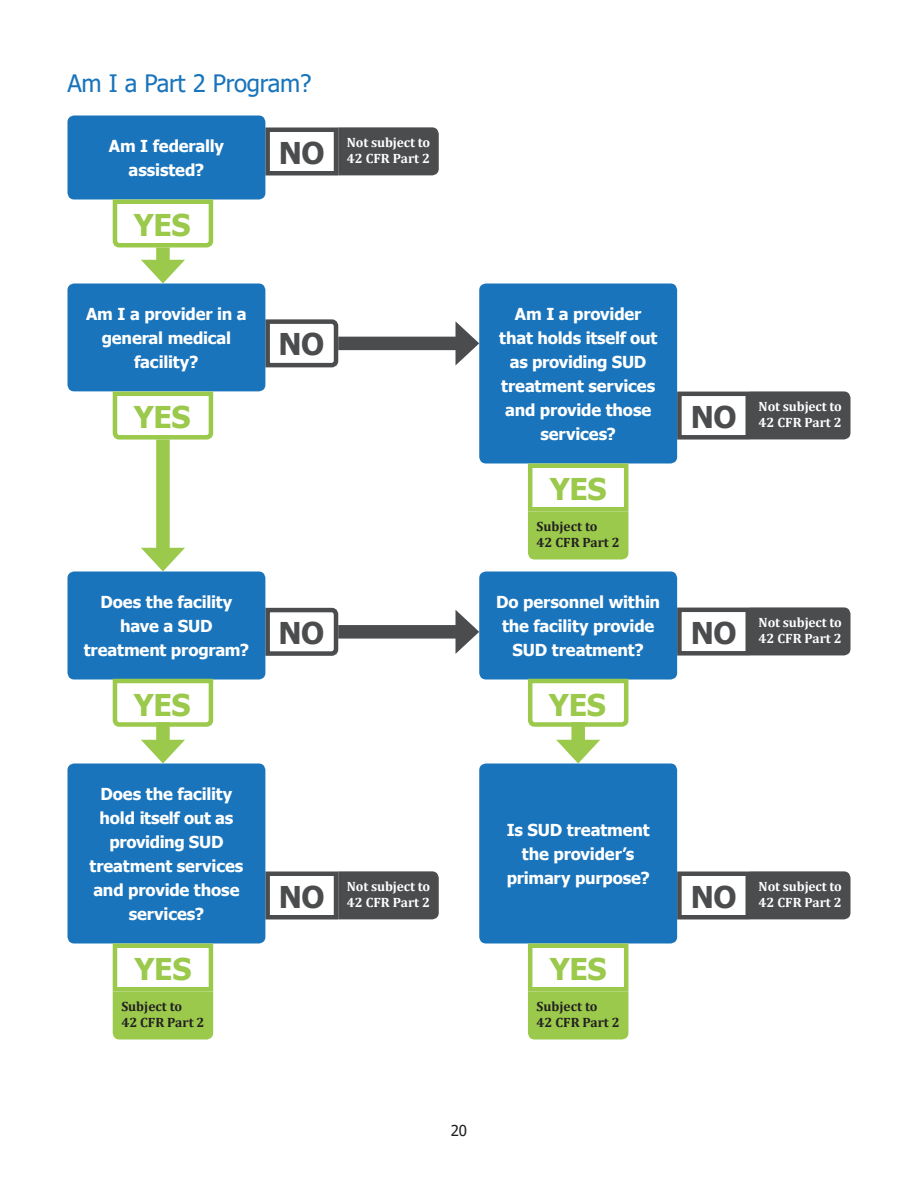
<style>
.page{position:relative;width:918px;height:1188px;background:#fff}
.page>*{position:absolute;margin:0;border:0;box-sizing:border-box;transform-origin:0 0}
.t1{font:700 30px "Tahoma";letter-spacing:-.01em;color:#9ac94c}
.t2{font:700 30px "Tahoma";letter-spacing:-.015em;color:#4b4c4d}
.t3{font:24px "Tahoma";letter-spacing:-.01em;color:#1974bb}
.t4{font:700 16.5px/24px "Tahoma";letter-spacing:-.01em;color:#fff;text-align:center}
.t5{font:15px "Tahoma";color:#231f20}
.t6{font:700 13.5px/16.5px "Cambria";letter-spacing:-.01em;color:#fff}
.t7{font:700 13.5px/16.5px "Cambria";color:#231f20}
</style>
<div class="page">
<div style="left:528px;top:512px;width:100px;height:48px;background:#9ac94c"></div>
<div style="left:113px;top:992px;width:100px;height:48px;background:#9ac94c"></div>
<div style="left:528px;top:992px;width:100px;height:48px;background:#9ac94c"></div>
<div style="left:750px;top:391px;width:100px;height:48px;background:#4b4c4d"></div>
<div style="left:338px;top:127px;width:101px;height:48px;background:#4b4c4d"></div>
<div style="left:750px;top:871px;width:100px;height:48px;background:#4b4c4d"></div>
<div style="left:750px;top:607px;width:100px;height:48px;background:#4b4c4d"></div>
<div style="left:68px;top:116px;width:197px;height:84px;background:#1974bb;border-radius:7px"></div>
<div style="left:68px;top:284px;width:197px;height:107px;background:#1974bb;border-radius:7px"></div>
<div style="left:479px;top:284px;width:198px;height:180px;background:#1974bb;border-radius:7px"></div>
<div style="left:68px;top:572px;width:197px;height:108px;background:#1974bb;border-radius:7px"></div>
<div style="left:479px;top:572px;width:198px;height:108px;background:#1974bb;border-radius:7px"></div>
<div style="left:68px;top:764px;width:197px;height:180px;background:#1974bb;border-radius:7px"></div>
<div style="left:479px;top:764px;width:198px;height:180px;background:#1974bb;border-radius:7px"></div>
<div style="left:528px;top:464px;width:100px;height:48px;border:4px solid #9ac94c"></div>
<svg style="left:526px;top:678px;width:105px;height:49px"></svg>
<svg style="left:110px;top:678px;width:105px;height:49px"></svg>
<svg style="left:110px;top:391px;width:105px;height:49px"></svg>
<svg style="left:110px;top:199px;width:105px;height:49px"></svg>
<div style="left:113px;top:944px;width:100px;height:48px;border:4px solid #9ac94c"></div>
<div style="left:528px;top:944px;width:100px;height:48px;border:4px solid #9ac94c"></div>
<div style="left:677px;top:392px;width:73px;height:48px;border:4px solid #4b4c4d"></div>
<div style="left:265px;top:128px;width:73px;height:48px;border:4px solid #4b4c4d"></div>
<svg style="left:265px;top:317px;width:76px;height:53px"></svg>
<svg style="left:265px;top:606px;width:74px;height:52px"></svg>
<div style="left:677px;top:872px;width:73px;height:48px;border:4px solid #4b4c4d"></div>
<div style="left:677px;top:608px;width:73px;height:48px;border:4px solid #4b4c4d"></div>
<div style="left:156px;top:248px;width:14px;height:21px;background:#9ac94c"></div>
<svg style="left:141px;top:260px;width:44px;height:24px"></svg>
<div style="left:156px;top:440px;width:14px;height:117px;background:#9ac94c"></div>
<svg style="left:141px;top:548px;width:44px;height:24px"></svg>
<div style="left:338px;top:337px;width:127px;height:13px;background:#4b4c4d"></div>
<svg style="left:456px;top:322px;width:23px;height:43px"></svg>
<div style="left:338px;top:625px;width:127px;height:14px;background:#4b4c4d"></div>
<svg style="left:456px;top:610px;width:23px;height:44px"></svg>
<div style="left:156px;top:722px;width:14px;height:27px;background:#9ac94c"></div>
<svg style="left:141px;top:740px;width:44px;height:24px"></svg>
<div style="left:571px;top:722px;width:14px;height:27px;background:#9ac94c"></div>
<svg style="left:556px;top:740px;width:44px;height:24px"></svg>
<div style="left:338px;top:871px;width:101px;height:48px;background:#4b4c4d"></div>
<div style="left:265px;top:872px;width:73px;height:48px;border:4px solid #4b4c4d"></div>
<h2 class="t3" style="left:68px;top:67px;width:246px">Am I a Part 2 Program?</h2>
<p class="t4" style="left:109px;top:134px;width:117px">Am I federally assisted?</p>
<h1 class="t1" style="left:134px;top:204px;width:58px">YES</h1>
<h1 class="t2" style="left:279px;top:132px;width:47px">NO</h1>
<p class="t6" style="left:347px;top:133px;width:85px">Not subject to<br>42 CFR Part 2</p>
<p class="t4" style="left:86px;top:302px;width:162px">Am I a provider in a general medical facility?</p>
<p class="t4" style="left:499px;top:302px;width:160px">Am I a provider that holds itself out as providing SUD treatment services and provide those services?</p>
<h1 class="t2" style="left:279px;top:324px;width:47px">NO</h1>
<h1 class="t1" style="left:134px;top:396px;width:58px">YES</h1>
<h1 class="t1" style="left:550px;top:468px;width:58px">YES</h1>
<p class="t7" style="left:537px;top:517px;width:85px">Subject to<br>42 CFR Part 2</p>
<p class="t4" style="left:84px;top:590px;width:167px">Does the facility have a SUD treatment program?</p>
<p class="t4" style="left:496px;top:590px;width:166px">Do personnel within the facility provide<br>SUD treatment?</p>
<h1 class="t2" style="left:279px;top:612px;width:47px">NO</h1>
<h1 class="t1" style="left:134px;top:684px;width:58px">YES</h1>
<h1 class="t1" style="left:549px;top:684px;width:58px">YES</h1>
<p class="t4" style="left:89px;top:782px;width:156px">Does the facility hold itself out as providing SUD treatment services and provide those services?</p>
<h1 class="t2" style="left:279px;top:876px;width:47px">NO</h1>
<p class="t6" style="left:347px;top:877px;width:85px">Not subject to</p>
<p class="t6" style="left:347px;top:894px;width:85px">42 CFR Part 2</p>
<p class="t4" style="left:507px;top:818px;width:145px">Is SUD treatment the provider’s primary purpose?</p>
<h1 class="t1" style="left:134px;top:948px;width:58px">YES</h1>
<h1 class="t1" style="left:550px;top:948px;width:58px">YES</h1>
<p class="t7" style="left:121px;top:997px;width:85px">Subject to<br>42 CFR Part 2</p>
<p class="t7" style="left:537px;top:997px;width:85px">Subject to<br>42 CFR Part 2</p>
<h1 class="t2" style="left:691px;top:396px;width:47px">NO</h1>
<p class="t6" style="left:759px;top:397px;width:85px">Not subject to<br>42 CFR Part 2</p>
<h1 class="t2" style="left:691px;top:612px;width:47px">NO</h1>
<p class="t6" style="left:759px;top:613px;width:85px">Not subject to<br>42 CFR Part 2</p>
<h1 class="t2" style="left:691px;top:876px;width:47px">NO</h1>
<p class="t6" style="left:759px;top:877px;width:85px">Not subject to<br>42 CFR Part 2</p>
<p class="t5" style="left:451px;top:1120px;width:18px">20</p>
</div>
